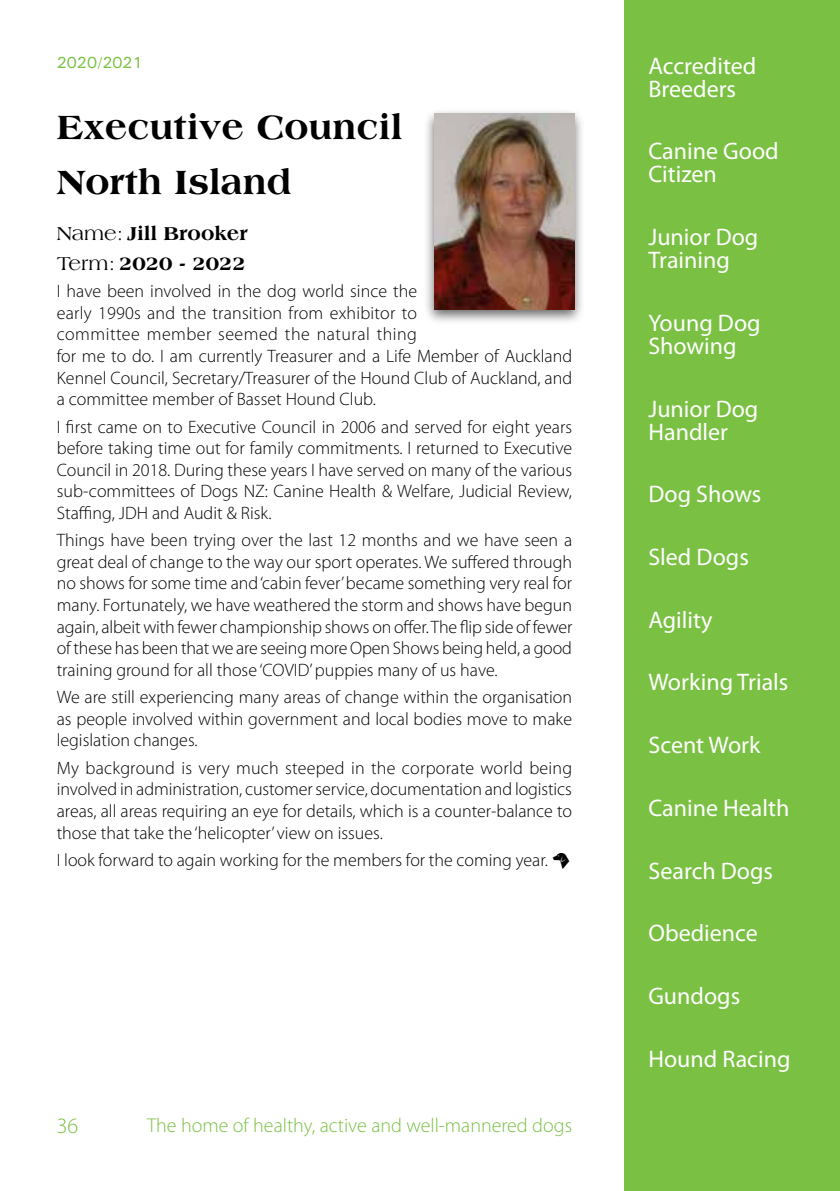
<style>
.page{position:relative;width:840px;height:1191px;background:#fff}
.page>*{position:absolute;margin:0;border:0;box-sizing:border-box;transform-origin:0 0}
.t1{font:800 36px/54.6px "Americana";color:#000}
.t2{font:24px/23px "Myriad Pro";color:#fff}
.t3{font:300 22px "Myriad Pro";color:#7ac143}
.t4{font:300 20px "Myriad Pro";color:#7ac143}
.t5{font:800 20px/29.6px "Americana";color:#000}
.t6{font:300 18px/21.6px "Myriad Pro";color:#000;text-align:justify}
.t7{font:16px "Utah";color:#7ac143}
.s1{font-weight:400}
.s2{font-family:"Signs Normal";font-weight:400}
</style>
<div class="page">
<div style="left:624px;top:0;width:215px;height:1191px;background:#7ac143"></div>
<div style="left:423px;top:108px;width:162px;height:217px;background:#000;opacity:.6"></div>
<img style="left:434px;top:113px;width:140px;height:196px">
<p class="t7" style="left:57px;top:53px;width:87px">2020/2021</p>
<h2 class="t2" style="left:648px;top:54px;width:109px">Accredited<br>Breeders</h2>
<h1 class="t1" style="left:57px;top:100px;width:347px">Executive Council<br>North Island</h1>
<p class="t5" style="left:57px;top:219px;width:193px"><span class="s1">Name:</span> Jill Brooker<br><span class="s1">Term:</span> 2020 - 2022</p>
<p class="t6" style="left:57px;top:280px;width:516px;text-align:left">I have been involved in the dog world since the<br>early 1990s and the transition from exhibitor to<br>committee member seemed the natural thing<br>for me to do. I am currently Treasurer and a Life Member of Auckland Kennel Council, Secretary/Treasurer of the Hound Club of Auckland, and a committee member of Basset Hound Club.</p>
<p class="t6" style="left:57px;top:415px;width:516px">I first came on to Executive Council in 2006 and served for eight years before taking time out for family commitments. I returned to Executive Council in 2018. During these years I have served on many of the various sub-committees of Dogs NZ: Canine Health &amp; Welfare, Judicial Review, Staffing, JDH and Audit &amp; Risk.</p>
<p class="t6" style="left:57px;top:529px;width:517px">Things have been trying over the last 12 months and we have seen a great deal of change to the way our sport operates. We suffered through no shows for some time and ‘cabin fever’ became something very real for many. Fortunately, we have weathered the storm and shows have begun again, albeit with fewer championship shows on offer. The flip side of fewer of these has been that we are seeing more Open Shows being held, a good training ground for all those ‘COVID’ puppies many of us have.</p>
<p class="t6" style="left:57px;top:686px;width:516px">We are still experiencing many areas of change within the organisation as people involved within government and local bodies move to make legislation changes.</p>
<p class="t6" style="left:57px;top:756px;width:516px">My background is very much steeped in the corporate world being involved in administration, customer service, documentation and logistics areas, all areas requiring an eye for details, which is a counter-balance to those that take the ‘helicopter’ view on issues.</p>
<p class="t6" style="left:57px;top:849px;width:516px">I look forward to again working for the members for the coming year. <span class="s2">j</span></p>
<p class="t3" style="left:57px;top:1112px;width:23px">36</p>
<p class="t4" style="left:147px;top:1113px;width:426px">The home of healthy, active and well-mannered dogs</p>
<h2 class="t2" style="left:648px;top:139px;width:132px">Canine Good<br>Citizen</h2>
<h2 class="t2" style="left:648px;top:225px;width:111px">Junior Dog<br>Training</h2>
<h2 class="t2" style="left:648px;top:311px;width:114px">Young Dog<br>Showing</h2>
<h2 class="t2" style="left:648px;top:396px;width:111px">Junior Dog<br>Handler</h2>
<h2 class="t2" style="left:648px;top:482px;width:114px">Dog Shows</h2>
<h2 class="t2" style="left:648px;top:545px;width:102px">Sled Dogs</h2>
<h2 class="t2" style="left:648px;top:607px;width:66px">Agility</h2>
<h2 class="t2" style="left:648px;top:670px;width:141px">Working Trials</h2>
<h2 class="t2" style="left:648px;top:733px;width:113px">Scent Work</h2>
<h2 class="t2" style="left:648px;top:796px;width:142px">Canine Health</h2>
<h2 class="t2" style="left:648px;top:858px;width:126px">Search Dogs</h2>
<h2 class="t2" style="left:648px;top:921px;width:111px">Obedience</h2>
<h2 class="t2" style="left:648px;top:984px;width:93px">Gundogs</h2>
<h2 class="t2" style="left:648px;top:1046px;width:143px">Hound Racing</h2>
</div>
